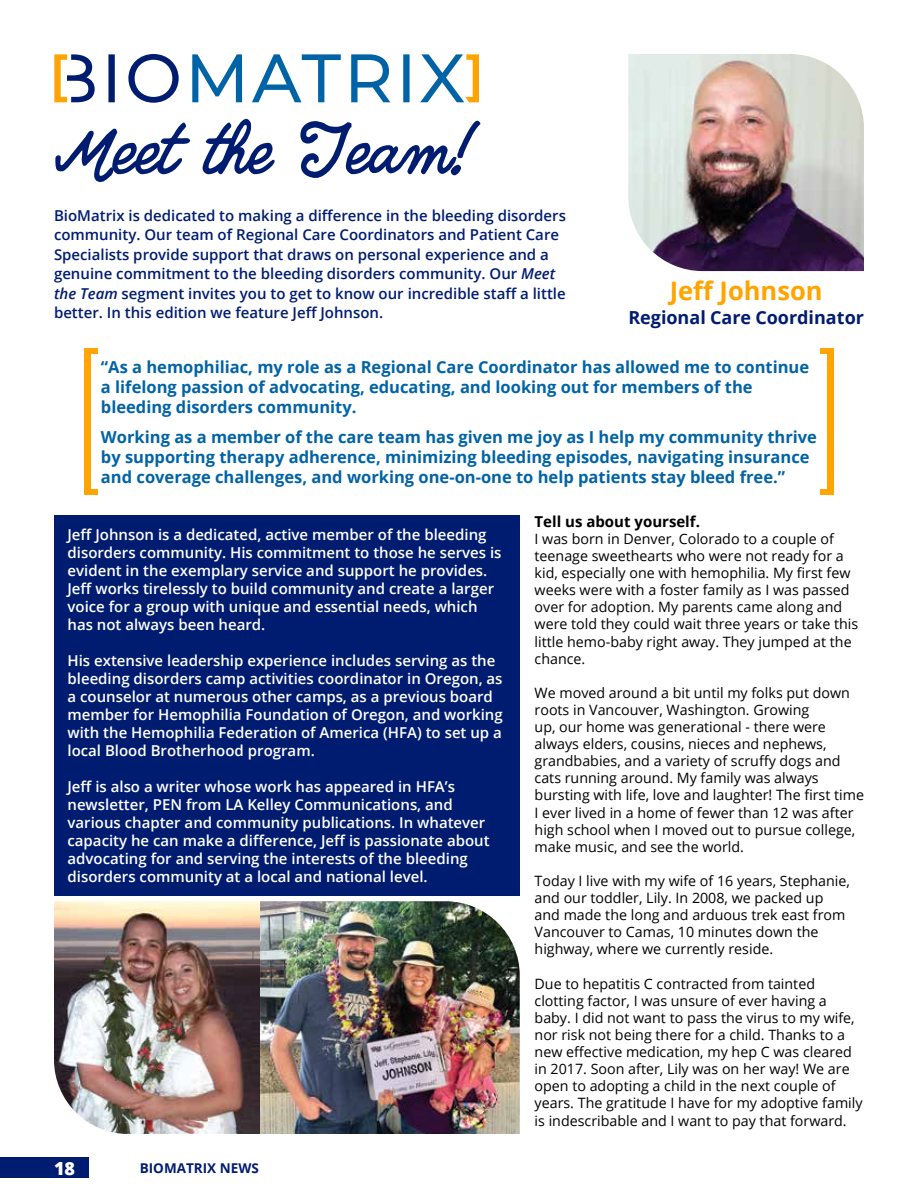
<style>
.page{position:relative;width:918px;height:1188px;background:#fff}
.page>*{position:absolute;margin:0;border:0;box-sizing:border-box;transform-origin:0 0}
.t1{font:58.2px "Quimby Gubernatorial";color:#001c71}
.t2{font:700 25.5px "Open Sans";color:#ffa400}
.t3{font:700 18px "Open Sans";color:#001c71}
.t4{font:800 18px "Open Sans";color:#fff}
.t5{font:700 16.5px/19.8px "Open Sans";color:#0063a6}
.t6{font:600 15px/18px "Open Sans";color:#fff}
.t7{font:600 15px/19.5px "Open Sans";color:#001c71}
.t8{font:700 15px "Open Sans";color:#000}
.t9{font:14.25px/17.1px "Open Sans";color:#000}
.t10{font:700 13.5px "Open Sans";color:#001c71}
.s1{font-style:italic}
</style>
<div class="page">
<svg style="left:192px;top:54px;width:287px;height:48px"></svg>
<svg style="left:54px;top:54px;width:125px;height:49px"></svg>
<div style="left:54px;top:515px;width:466px;height:381px;background:#001c71"></div>
<img style="left:54px;top:901px;width:466px;height:233px">
<div style="left:827px;top:351px;width:7px;height:141px;background:#ffa400"></div>
<div style="left:820px;top:348px;width:14px;height:6px;background:#ffa400"></div>
<div style="left:820px;top:490px;width:14px;height:5px;background:#ffa400"></div>
<div style="left:84px;top:351px;width:7px;height:141px;background:#ffa400"></div>
<div style="left:84px;top:348px;width:14px;height:6px;background:#ffa400"></div>
<div style="left:84px;top:490px;width:14px;height:5px;background:#ffa400"></div>
<div style="left:0;top:1158px;width:89px;height:20px;background:#001c71"></div>
<img style="left:628px;top:54px;width:236px;height:217px">
<h1 class="t1" style="left:54px;top:118px;width:424px">Meet the Team!</h1>
<p class="t7" style="left:54px;top:205px;width:513px">BioMatrix is dedicated to making a difference in the bleeding disorders community. Our team of Regional Care Coordinators and Patient Care Specialists provide support that draws on personal experience and a genuine commitment to the bleeding disorders community. Our <span class="s1">Meet the Team</span> segment invites you to get to know our incredible staff a little better. In this edition we feature Jeff Johnson.</p>
<h2 class="t2" style="left:670px;top:272px;width:154px">Jeff Johnson</h2>
<p class="t3" style="left:628px;top:304px;width:237px">Regional Care Coordinator</p>
<p class="t5" style="left:101px;top:357px;width:710px">“As a hemophiliac, my role as a Regional Care Coordinator has allowed me to continue a lifelong passion of advocating, educating, and looking out for members of the bleeding disorders community.</p>
<p class="t5" style="left:101px;top:427px;width:718px">Working as a member of the care team has given me joy as I help my community thrive by supporting therapy adherence, minimizing bleeding episodes, navigating insurance and coverage challenges, and working one-on-one to help patients stay bleed free.”</p>
<p class="t6" style="left:68px;top:525px;width:436px">Jeff Johnson is a dedicated, active member of the bleeding disorders community. His commitment to those he serves is evident in the exemplary service and support he provides.<br>Jeff works tirelessly to build community and create a larger voice for a group with unique and essential needs, which has not always been heard.</p>
<p class="t6" style="left:68px;top:651px;width:437px">His extensive leadership experience includes serving as the bleeding disorders camp activities coordinator in Oregon, as a counselor at numerous other camps, as a previous board member for Hemophilia Foundation of Oregon, and working with the Hemophilia Federation of America (HFA) to set up a local Blood Brotherhood program.</p>
<p class="t6" style="left:68px;top:777px;width:424px">Jeff is also a writer whose work has appeared in HFA’s newsletter, PEN from LA Kelley Communications, and various chapter and community publications. In whatever capacity he can make a difference, Jeff is passionate about advocating for and serving the interests of the bleeding disorders community at a local and national level.</p>
<p class="t4" style="left:54px;top:1154px;width:23px">18</p>
<p class="t10" style="left:140px;top:1158px;width:121px">BIOMATRIX NEWS</p>
<p class="t8" style="left:535px;top:511px;width:167px">Tell us about yourself.</p>
<p class="t9" style="left:535px;top:530px;width:325px">I was born in Denver, Colorado to a couple of teenage sweethearts who were not ready for a kid, especially one with hemophilia. My first few weeks were with a foster family as I was passed over for adoption. My parents came along and were told they could wait three years or take this little hemo-baby right away. They jumped at the chance.</p>
<p class="t9" style="left:535px;top:684px;width:331px">We moved around a bit until my folks put down roots in Vancouver, Washington. Growing<br>up, our home was generational - there were always elders, cousins, nieces and nephews, grandbabies, and a variety of scruffy dogs and cats running around. My family was always bursting with life, love and laughter! The first time I ever lived in a home of fewer than 12 was after high school when I moved out to pursue college, make music, and see the world.</p>
<p class="t9" style="left:535px;top:872px;width:317px">Today I live with my wife of 16 years, Stephanie, and our toddler, Lily. In 2008, we packed up and made the long and arduous trek east from Vancouver to Camas, 10 minutes down the highway, where we currently reside.</p>
<p class="t9" style="left:535px;top:974px;width:330px">Due to hepatitis C contracted from tainted clotting factor, I was unsure of ever having a baby. I did not want to pass the virus to my wife, nor risk not being there for a child. Thanks to a new effective medication, my hep C was cleared in 2017. Soon after, Lily was on her way! We are open to adopting a child in the next couple of years. The gratitude I have for my adoptive family is indescribable and I want to pay that forward.</p>
</div>
